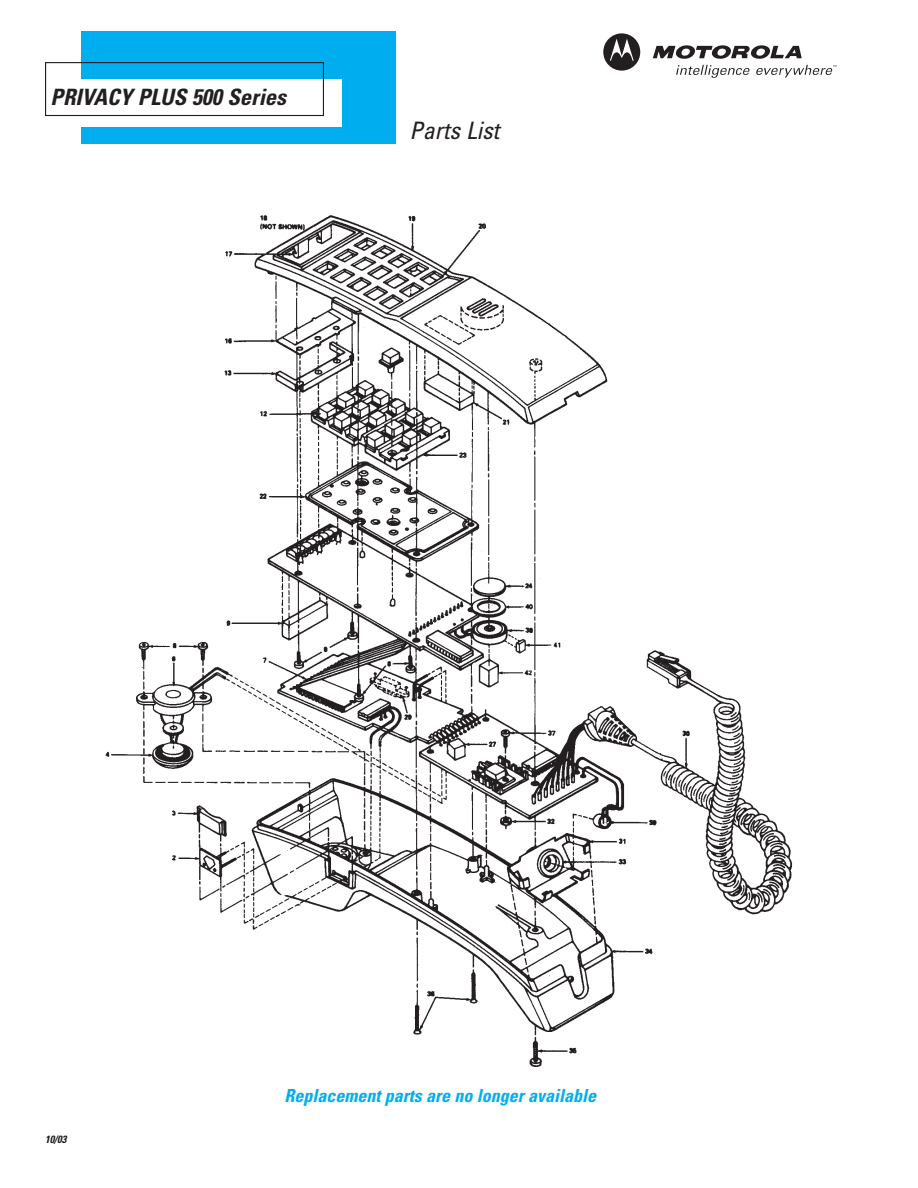
<style>
.page{position:relative;width:918px;height:1188px;background:#fff}
.page>*{position:absolute;margin:0;border:0;box-sizing:border-box;transform-origin:0 0}
.t1{font:italic condensed 24px "Univers";color:#231f20}
.t2{font:italic 700 condensed 22.5px "Univers";color:#231f20}
.t3{font:italic 700 condensed 18px "Univers";color:#00aeef}
.t4{font:italic 700 condensed 10.5px "Univers";color:#231f20}
</style>
<div class="page">
<div style="left:81px;top:32px;width:315px;height:112px;background:#00aeef"></div>
<svg style="left:603px;top:33px;width:37px;height:38px"></svg>
<svg style="left:653px;top:45px;width:184px;height:33px"></svg>
<div style="left:45px;top:79px;width:297px;height:48px;background:#fff"></div>
<div style="left:45px;top:62px;width:279px;height:54px;border:1px solid #231f20"></div>
<img style="left:105px;top:215px;width:688px;height:852px">
<p class="t2" style="left:51px;top:89px;width:237px">PRIVACY PLUS 500 Series</p>
<h1 class="t1" style="left:410px;top:122px;width:91px">Parts List</h1>
<p class="t4" style="left:45px;top:1135px;width:23px">10/03</p>
<p class="t3" style="left:284px;top:1089px;width:313px">Replacement parts are no longer available</p>
</div>
